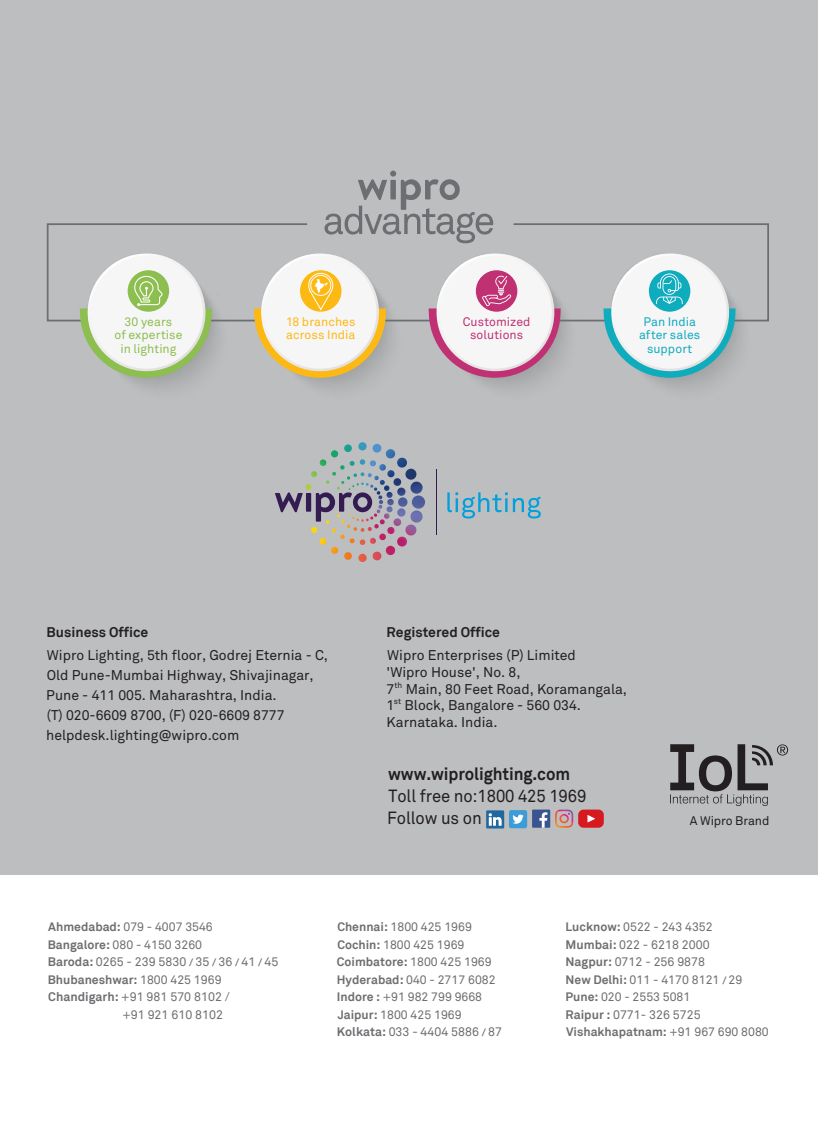
<style>
.page{position:relative;width:818px;height:1136px;background:#fff}
.page>*{position:absolute;margin:0;border:0;box-sizing:border-box;transform-origin:0 0}
.t1{font:17.5px/22.1px "Akkurat Pro";letter-spacing:-.005em;color:#231f20;scale:.95 1}
.t2{font:700 17.5px "Akkurat";letter-spacing:-.005em;color:#231f20;scale:.95 1}
.t3{font:14px/19.9px "Akkurat Pro";color:#231f20}
.t4{font:700 14px "Akkurat";color:#231f20}
.t5{font:12.42px/17.5px "Akkurat";color:#6d6e71}
.t6{font:12.42px "Akkurat";letter-spacing:-.01em;color:#231f20}
.t7{font:12.25px/17.5px "Akkurat";color:#6d6e71}
.t8{font:700 12.25px "Akkurat";color:#6d6e71}
.t9{font:12.25px/13.3px "Akkurat";letter-spacing:.01em;color:#8dbe50;text-align:center}
.t10{font:12.25px/13.3px "Akkurat";letter-spacing:.005em;color:#0facbd;text-align:center}
.t11{font:12.25px/13.3px "Akkurat";letter-spacing:.005em;color:#fdb913}
.t12{font:12.25px/13.3px "Akkurat";letter-spacing:.005em;color:#c03174;text-align:center}
.s1{font-weight:700}
.s2{font-weight:700;font-size:10.5px}
.s3{font-weight:400}
</style>
<div class="page">
<div style="left:0;top:0;width:817px;height:875px;background:#bcbec0"></div>
<svg style="left:46px;top:222px;width:723px;height:100px"></svg>
<svg style="left:389px;top:170px;width:7px;height:7px"></svg>
<svg style="left:324px;top:179px;width:169px;height:64px"></svg>
<svg style="left:428px;top:253px;width:132px;height:125px"></svg>
<svg style="left:603px;top:253px;width:132px;height:125px"></svg>
<svg style="left:80px;top:253px;width:132px;height:125px"></svg>
<svg style="left:254px;top:253px;width:132px;height:125px"></svg>
<svg style="left:670px;top:744px;width:117px;height:62px"></svg>
<svg style="left:486px;top:810px;width:18px;height:18px"></svg>
<div style="left:532px;top:809px;width:18px;height:19px;background:#3a5490"></div>
<svg style="left:539px;top:812px;width:8px;height:16px"></svg>
<div style="left:508px;top:810px;width:19px;height:18px;background:#3c9cd7;border-radius:2px"></div>
<svg style="left:512px;top:814px;width:11px;height:10px"></svg>
<div style="left:578px;top:810px;width:25px;height:18px;background:#d71920;border-radius:5px"></div>
<svg style="left:587px;top:815px;width:8px;height:7px"></svg>
<svg style="left:555px;top:810px;width:18px;height:18px"></svg>
<svg style="left:447px;top:492px;width:93px;height:26px"></svg>
<svg style="left:275px;top:492px;width:27px;height:20px"></svg>
<div style="left:306px;top:493px;width:5px;height:19px;background:#341c53"></div>
<svg style="left:316px;top:492px;width:56px;height:30px"></svg>
<img style="left:311px;top:442px;width:106px;height:38px">
<hr style="left:436px;top:469px;width:1px;height:66px;background:#341c53">
<p class="t9" style="left:114px;top:316px;width:70px">30 years<br>of expertise in lighting</p>
<p class="t11" style="left:286px;top:316px;width:71px">18 branches across India</p>
<p class="t12" style="left:462px;top:316px;width:69px">Customized solutions</p>
<p class="t10" style="left:638px;top:316px;width:63px">Pan India after sales support</p>
<p class="t4" style="left:46px;top:623px;width:103px">Business Office</p>
<p class="t3" style="left:46px;top:646px;width:283px">Wipro Lighting, 5th floor, Godrej Eternia - C, Old Pune-Mumbai Highway, Shivajinagar, Pune - 411 005. Maharashtra, India.<br>(T) 020-6609 8700, (F) 020-6609 8777 helpdesk.lighting@wipro.com</p>
<p class="t4" style="left:386px;top:623px;width:115px">Registered Office</p>
<p class="t3" style="left:386px;top:647px;width:242px;line-height:16.8px">Wipro Enterprises (P) Limited<br>'Wipro House', No. 8,<br>7<sup>th</sup> Main, 80 Feet Road, Koramangala,<br>1<sup>st</sup> Block, Bangalore - 560 034.<br>Karnataka. India.</p>
<p class="t2" style="left:388px;top:762px;width:193px">www.wiprolighting.com</p>
<p class="t1" style="left:387px;top:785px;width:211px">Toll free no:1800 425 1969<br>Follow us on</p>
<p class="t6" style="left:689px;top:814px;width:81px">A Wipro Brand</p>
<p class="t7" style="left:48px;top:918px;width:166px"><span class="s1">Ahmedabad:</span> 079 - 4007 3546<br><span class="s1">Bangalore:</span> 080 - 4150 3260</p>
<p class="t5" style="left:48px;top:953px;width:232px"><span class="s1">Baroda:</span> 0265 - 239 5830 <span class="s2">/</span> 35 <span class="s2">/</span> 36 <span class="s2">/</span> 41 <span class="s2">/</span> 45</p>
<p class="t8" style="left:48px;top:971px;width:175px">Bhubaneshwar: <span class="s3">1800 425 1969</span></p>
<p class="t5" style="left:122px;top:988px;width:109px;text-indent:-74px"><span class="s1">Chandigarh:</span> +91 981 570 8102 / +91 921 610 8102</p>
<p class="t7" style="left:337px;top:918px;width:160px"><span class="s1">Chennai:</span> 1800 425 1969<br><span class="s1">Cochin:</span> 1800 425 1969<br><span class="s1">Coimbatore:</span> 1800 425 1969<br><span class="s1">Hyderabad:</span> 040 - 2717 6082<br><span class="s1">Indore :</span> +91 982 799 9668<br><span class="s1">Jaipur:</span> 1800 425 1969</p>
<p class="t5" style="left:337px;top:1023px;width:166px"><span class="s1">Kolkata:</span> 033 - 4404 5886 <span class="s2">/</span> 87</p>
<p class="t7" style="left:565px;top:918px;width:148px"><span class="s1">Lucknow:</span> 0522 - 243 4352</p>
<p class="t5" style="left:565px;top:936px;width:145px"><span class="s1">Mumbai:</span> 022 - 6218 2000<br><span class="s1">Nagpur:</span> 0712 - 256 9878</p>
<p class="t7" style="left:565px;top:971px;width:178px"><span class="s1">New Delhi:</span> 011 - 4170 8121 <span class="s2">/</span> 29<br><span class="s1">Pune:</span> 020 - 2553 5081</p>
<p class="t5" style="left:565px;top:1006px;width:136px"><span class="s1">Raipur :</span> 0771- 326 5725</p>
<p class="t8" style="left:566px;top:1024px;width:204px">Vishakhapatnam: <span class="s3">+91 967 690 8080</span></p>
</div>
